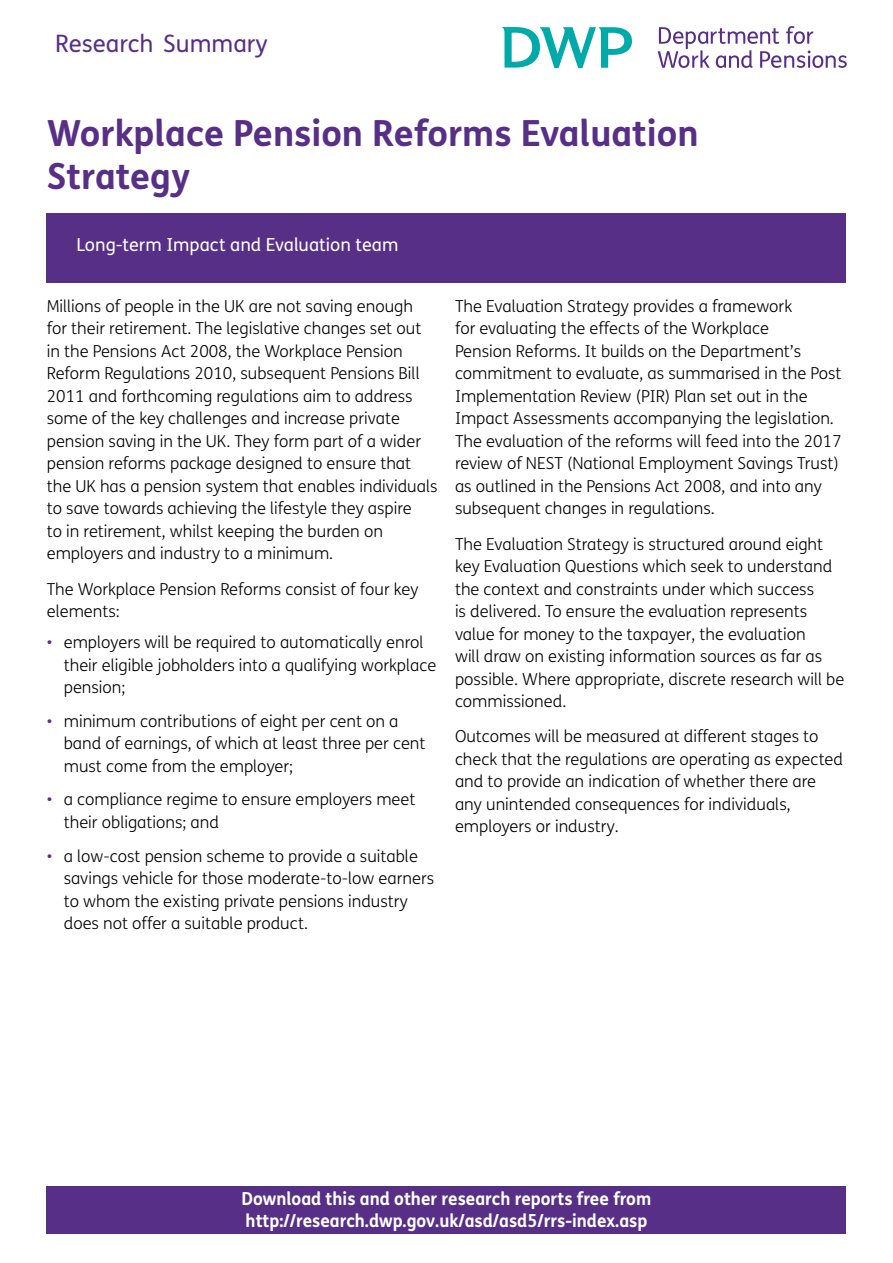
<style>
.page{position:relative;width:893px;height:1263px;background:#fff}
.page>*{position:absolute;margin:0;border:0;box-sizing:border-box;transform-origin:0 0}
.titlehead2{font:700 36px/43.2px "FS Me";color:#582f86}
.lh_header_first{font:24px "FS Me";color:#582f86}
.Contactsline{font:700 18px/21.6px "FS Me";color:#fff;scale:.95 1}
.author{font:18px "FS Me";color:#fff}
.Maintext{font:300 16.5px/22.5px "FS Me";color:#000}
.sub1{font:300 16.5px/22.5px "FS Me";color:#000}
.s1{color:#582f86}
</style>
<div class="page">
<svg style="left:502px;top:26px;width:345px;height:43px"></svg>
<div style="left:47px;top:213px;width:799px;height:69px;background:#582f86"></div>
<div style="left:47px;top:1186px;width:799px;height:47px;background:#582f86"></div>
<p class="lh_header_first" style="left:55px;top:27px;width:214px">Research Summary</p>
<p class="titlehead2" style="left:47px;top:110px;width:653px">Workplace Pension Reforms Evaluation<br>Strategy</p>
<p class="author" style="left:77px;top:233px;width:323px">Long-term Impact and Evaluation team</p>
<p class="Maintext" style="left:47px;top:294px;width:392px">Millions of people in the UK are not saving enough<br>for their retirement. The legislative changes set out in the Pensions Act 2008, the Workplace Pension Reform Regulations 2010, subsequent Pensions Bill 2011 and forthcoming regulations aim to address some of the key challenges and increase private pension saving in the UK. They form part of a wider pension reforms package designed to ensure that the UK has a pension system that enables individuals to save towards achieving the lifestyle they aspire<br>to in retirement, whilst keeping the burden on employers and industry to a minimum.</p>
<p class="Maintext" style="left:47px;top:577px;width:373px">The Workplace Pension Reforms consist of four key elements:</p>
<p class="sub1" style="left:64px;top:630px;width:374px;text-indent:-17px"><span class="s1">•</span> employers will be required to automatically enrol their eligible jobholders into a qualifying workplace pension;</p>
<p class="sub1" style="left:64px;top:709px;width:363px;text-indent:-17px"><span class="s1">•</span> minimum contributions of eight per cent on a band of earnings, of which at least three per cent must come from the employer;</p>
<p class="sub1" style="left:64px;top:788px;width:353px;text-indent:-17px"><span class="s1">•</span> a compliance regime to ensure employers meet their obligations; and</p>
<p class="sub1" style="left:64px;top:844px;width:372px;text-indent:-17px"><span class="s1">•</span> a low-cost pension scheme to provide a suitable savings vehicle for those moderate-to-low earners to whom the existing private pensions industry does not offer a suitable product.</p>
<p class="Maintext" style="left:455px;top:294px;width:388px">The Evaluation Strategy provides a framework<br>for evaluating the effects of the Workplace<br>Pension Reforms. It builds on the Department’s commitment to evaluate, as summarised in the Post Implementation Review (PIR) Plan set out in the Impact Assessments accompanying the legislation.<br>The evaluation of the reforms will feed into the 2017 review of NEST (National Employment Savings Trust) as outlined in the Pensions Act 2008, and into any subsequent changes in regulations.</p>
<p class="Maintext" style="left:455px;top:532px;width:391px">The Evaluation Strategy is structured around eight key Evaluation Questions which seek to understand the context and constraints under which success<br>is delivered. To ensure the evaluation represents value for money to the taxpayer, the evaluation<br>will draw on existing information sources as far as possible. Where appropriate, discrete research will be commissioned.</p>
<p class="Maintext" style="left:455px;top:725px;width:390px">Outcomes will be measured at different stages to check that the regulations are operating as expected and to provide an indication of whether there are any unintended consequences for individuals, employers or industry.</p>
<p class="Contactsline" style="left:242px;top:1187px;width:433px">Download this and other research reports free from http://research.dwp.gov.uk/asd/asd5/rrs-index.asp</p>
</div>
